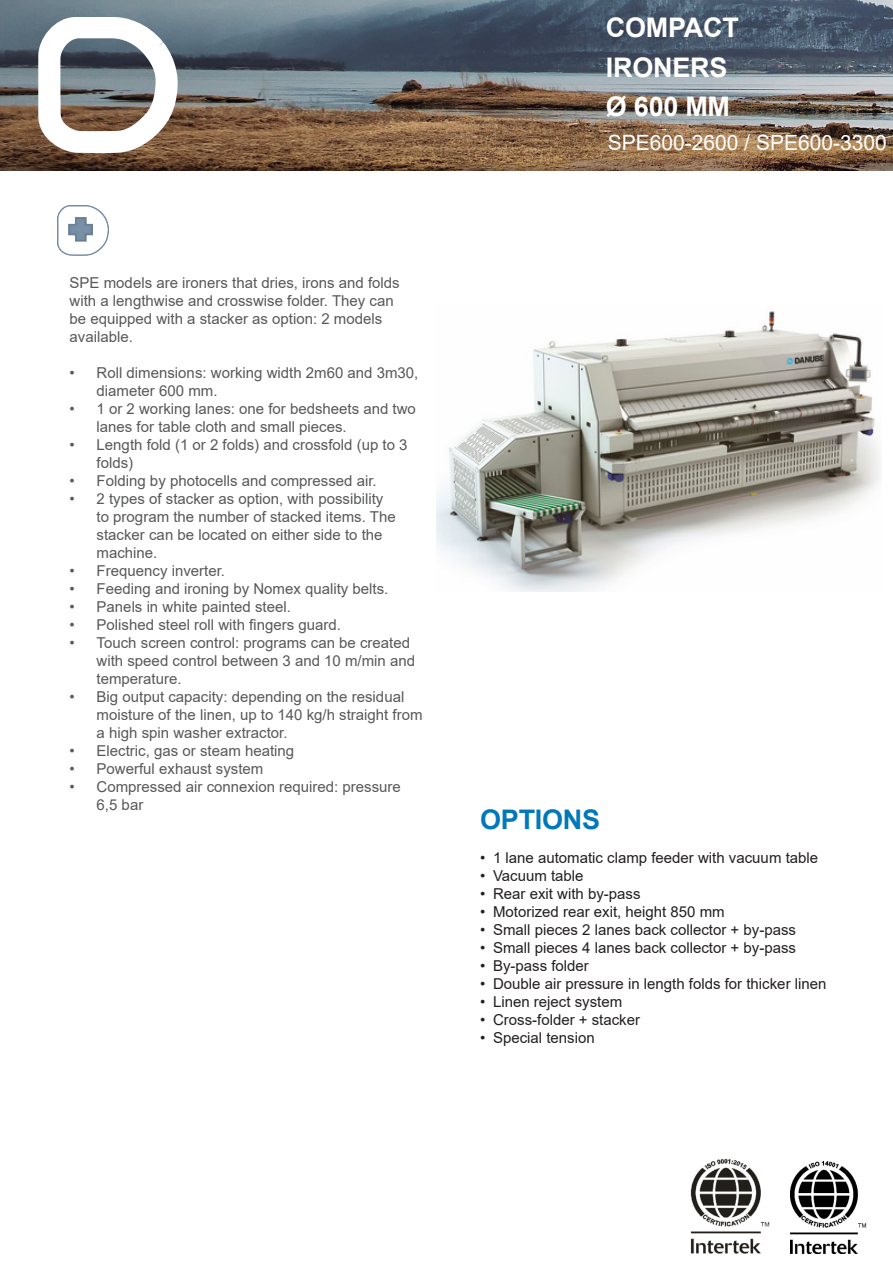
<style>
.page{position:relative;width:893px;height:1263px;background:#fff}
.page>*{position:absolute;margin:0;border:0;box-sizing:border-box;transform-origin:0 0}
.t1{font:700 27px "Arial";letter-spacing:-.01em;color:#fff}
.t2{font:700 27px "Arial";letter-spacing:-.01em;color:#0078b9}
.t3{font:21px "Arial";color:#fff}
.t4{font:15px/18px "Arial";color:#57585a}
.t5{font:15px "Arial";color:#231f20}
</style>
<div class="page">
<img style="left:0;top:0;width:893px;height:170px">
<svg style="left:31px;top:10px;width:160px;height:150px"></svg>
<img style="left:791px;top:1161px;width:76px;height:92px">
<img style="left:690px;top:1158px;width:80px;height:96px">
<img style="left:437px;top:311px;width:444px;height:280px">
<img style="left:58px;top:205px;width:51px;height:51px">
<p class="t4" style="left:70px;top:273px;width:332px">SPE models are ironers that dries, irons and folds with a lengthwise and crosswise folder. They can be equipped with a stacker as option: 2 models available.</p>
<p class="t4" style="left:97px;top:363px;width:323px;text-indent:-27px">• Roll dimensions: working width 2m60 and 3m30, diameter 600 mm.</p>
<p class="t4" style="left:97px;top:399px;width:321px;text-indent:-27px">• 1 or 2 working lanes: one for bedsheets and two lanes for table cloth and small pieces.</p>
<p class="t4" style="left:97px;top:435px;width:312px;text-indent:-27px">• Length fold (1 or 2 folds) and crossfold (up to 3 folds)</p>
<p class="t4" style="left:70px;top:471px;width:309px">• Folding by photocells and compressed air.</p>
<p class="t4" style="left:97px;top:489px;width:301px;text-indent:-27px">• 2 types of stacker as option, with possibility to program the number of stacked items. The stacker can be located on either side to the machine.</p>
<p class="t4" style="left:70px;top:561px;width:157px">• Frequency inverter.</p>
<p class="t4" style="left:70px;top:579px;width:320px">• Feeding and ironing by Nomex quality belts.</p>
<p class="t4" style="left:70px;top:597px;width:223px">• Panels in white painted steel.</p>
<p class="t4" style="left:70px;top:615px;width:273px">• Polished steel roll with fingers guard.</p>
<p class="t4" style="left:97px;top:633px;width:320px;text-indent:-27px">• Touch screen control: programs can be created with speed control between 3 and 10 m/min and temperature.</p>
<p class="t4" style="left:97px;top:687px;width:327px;text-indent:-27px">• Big output capacity: depending on the residual moisture of the linen, up to 140 kg/h straight from a high spin washer extractor.</p>
<p class="t4" style="left:70px;top:741px;width:226px">• Electric, gas or steam heating</p>
<p class="t4" style="left:70px;top:759px;width:195px">• Powerful exhaust system</p>
<p class="t4" style="left:97px;top:777px;width:306px;text-indent:-27px">• Compressed air connexion required: pressure<br>6,5 bar</p>
<p class="t1" style="left:606px;top:8px;width:134px">COMPACT</p>
<p class="t1" style="left:606px;top:48px;width:123px">IRONERS</p>
<p class="t1" style="left:606px;top:88px;width:126px">Ø 600 MM</p>
<p class="t3" style="left:608px;top:128px;width:281px">SPE600-2600 / SPE600-3300</p>
<p class="t2" style="left:480px;top:800px;width:121px">OPTIONS</p>
<p class="t5" style="left:480px;top:847px;width:339px">• 1 lane automatic clamp feeder with vacuum table</p>
<p class="t5" style="left:480px;top:865px;width:105px">• Vacuum table</p>
<p class="t5" style="left:480px;top:883px;width:162px">• Rear exit with by-pass</p>
<p class="t5" style="left:480px;top:901px;width:246px">• Motorized rear exit, height 850 mm</p>
<p class="t5" style="left:480px;top:919px;width:317px">• Small pieces 2 lanes back collector + by-pass</p>
<p class="t5" style="left:480px;top:937px;width:317px">• Small pieces 4 lanes back collector + by-pass</p>
<p class="t5" style="left:480px;top:955px;width:110px">• By-pass folder</p>
<p class="t5" style="left:480px;top:973px;width:348px">• Double air pressure in length folds for thicker linen</p>
<p class="t5" style="left:480px;top:991px;width:143px">• Linen reject system</p>
<p class="t5" style="left:480px;top:1009px;width:161px">• Cross-folder + stacker</p>
<p class="t5" style="left:480px;top:1027px;width:116px">• Special tension</p>
</div>
